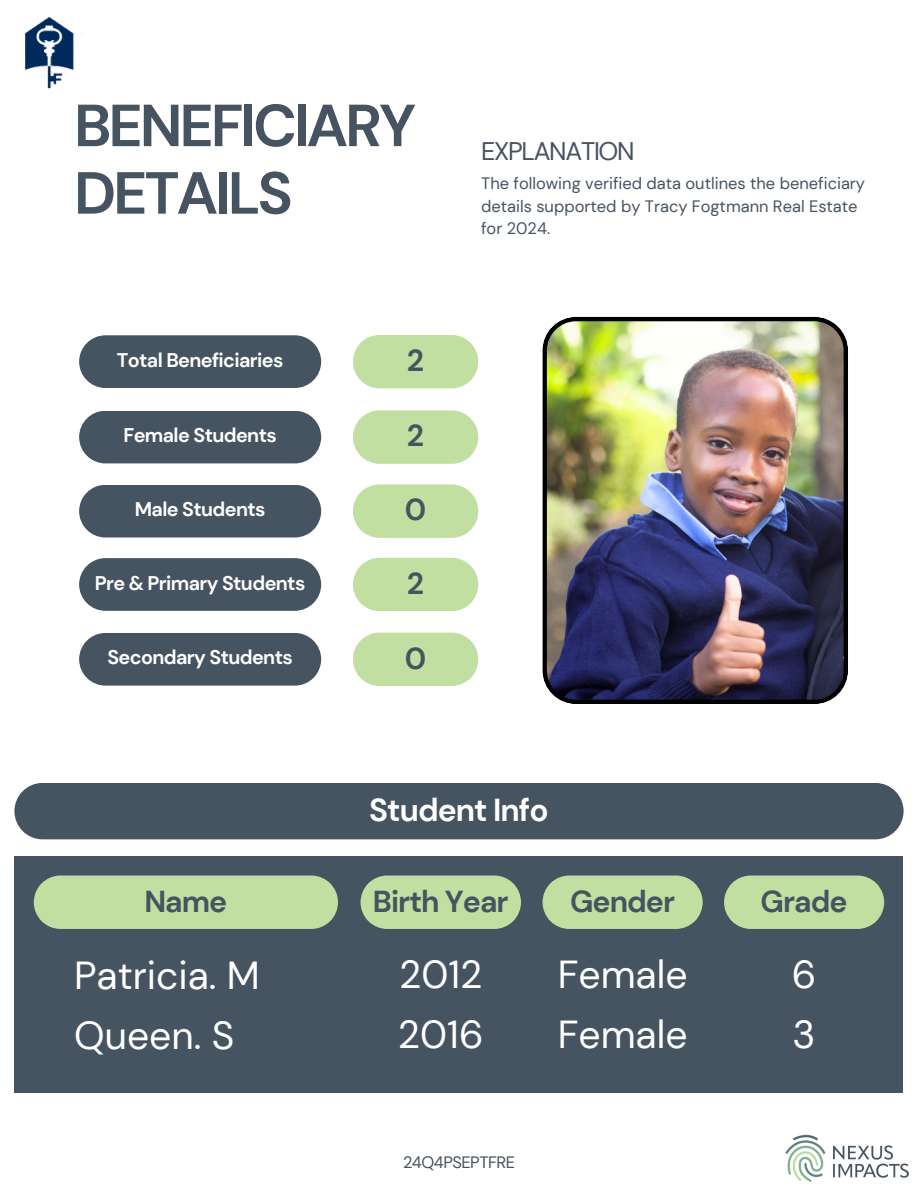
<style>
.page{position:relative;width:918px;height:1188px;background:#fff}
.page>*{position:absolute;margin:0;border:0;box-sizing:border-box;transform-origin:0 0}
.t1{font:700 59.25px/67.5px "DM Sans";letter-spacing:-.05em;color:#465360}
.t2{font:39px "DM Sans";color:#fff}
.t3{font:700 31.8px "DM Sans";letter-spacing:-.03em;color:#fff}
.t4{font:700 30.3px "DM Sans";letter-spacing:-.03em;color:#465360}
.t5{font:25.35px "DM Sans";letter-spacing:-.05em;color:#465360}
.t6{font:700 19.8px "DM Sans";letter-spacing:-.03em;color:#fff}
.t7{font:16.5px/22.5px "DM Sans";color:#465360}
.t8{font:16.5px "DM Sans";letter-spacing:-.03em;color:#465360}
</style>
<div class="page">
<div style="left:14px;top:856px;width:889px;height:237px;background:#465360"></div>
<div style="left:79px;top:335px;width:242px;height:53px;background:#465360;border-radius:26px"></div>
<div style="left:79px;top:411px;width:242px;height:52px;background:#465360;border-radius:26px"></div>
<div style="left:79px;top:485px;width:242px;height:53px;background:#465360;border-radius:26px"></div>
<div style="left:79px;top:558px;width:242px;height:53px;background:#465360;border-radius:26px"></div>
<div style="left:14px;top:783px;width:890px;height:56px;background:#465360;border-radius:28px"></div>
<svg style="left:353px;top:335px;width:125px;height:53px;background:#c5e1a9"></svg>
<svg style="left:353px;top:410px;width:125px;height:54px;background:#c6e2aa"></svg>
<svg style="left:353px;top:484px;width:125px;height:54px;background:#c6e2aa"></svg>
<svg style="left:353px;top:558px;width:125px;height:53px;background:#c5e1a9"></svg>
<img style="left:542px;top:317px;width:306px;height:387px">
<img style="left:785px;top:1134px;width:124px;height:48px">
<div style="left:79px;top:633px;width:242px;height:53px;background:#465360;border-radius:26px"></div>
<svg style="left:353px;top:633px;width:125px;height:53px;background:#c5e1a9"></svg>
<div style="left:34px;top:876px;width:304px;height:53px;background:#c0dfa1"></div>
<svg style="left:361px;top:876px;width:160px;height:53px;background:#b7d59c"></svg>
<svg style="left:543px;top:876px;width:160px;height:53px;background:#b7d59c"></svg>
<svg style="left:724px;top:876px;width:160px;height:53px;background:#b7d59c"></svg>
<img style="left:25px;top:17px;width:57px;height:72px">
<p class="t1" style="left:74px;top:92px;width:344px">BENEFICIARY<br>DETAILS</p>
<p class="t6" style="left:117px;top:347px;width:168px">Total Beneficiaries</p>
<h5 class="t4" style="left:407px;top:341px;width:19px">2</h5>
<h1 class="t6" style="left:123px;top:423px;width:155px">Female Students</h1>
<h5 class="t4" style="left:407px;top:416px;width:19px">2</h5>
<h4 class="t6" style="left:135px;top:497px;width:132px">Male Students</h4>
<h5 class="t4" style="left:405px;top:490px;width:23px">0</h5>
<p class="t6" style="left:95px;top:570px;width:212px">Pre &amp; Primary Students</p>
<h5 class="t4" style="left:407px;top:564px;width:19px">2</h5>
<p class="t6" style="left:107px;top:645px;width:187px">Secondary Students</p>
<p class="t4" style="left:405px;top:639px;width:23px">0</p>
<p class="t5" style="left:481px;top:135px;width:155px">EXPLANATION</p>
<p class="t7" style="left:481px;top:172px;width:385px">The following verified data outlines the beneficiary details supported by Tracy Fogtmann Real Estate for 2024.</p>
<h5 class="t3" style="left:369px;top:790px;width:181px">Student Info</h5>
<h3 class="t4" style="left:144px;top:881px;width:84px">Name</h3>
<h3 class="t4" style="left:373px;top:881px;width:137px">Birth Year</h3>
<h3 class="t4" style="left:570px;top:881px;width:107px">Gender</h3>
<h3 class="t4" style="left:761px;top:881px;width:88px">Grade</h3>
<h3 class="t2" style="left:74px;top:950px;width:187px">Patricia. M</h3>
<h2 class="t2" style="left:399px;top:949px;width:85px">2012</h2>
<h2 class="t2" style="left:558px;top:949px;width:131px">Female</h2>
<h2 class="t2" style="left:792px;top:949px;width:26px">6</h2>
<p class="t2" style="left:74px;top:1010px;width:162px">Queen. S</p>
<h2 class="t2" style="left:398px;top:1009px;width:87px">2016</h2>
<p class="t2" style="left:558px;top:1009px;width:131px">Female</p>
<h2 class="t2" style="left:793px;top:1009px;width:24px">3</h2>
<p class="t8" style="left:403px;top:1152px;width:113px">24Q4PSEPTFRE</p>
</div>
